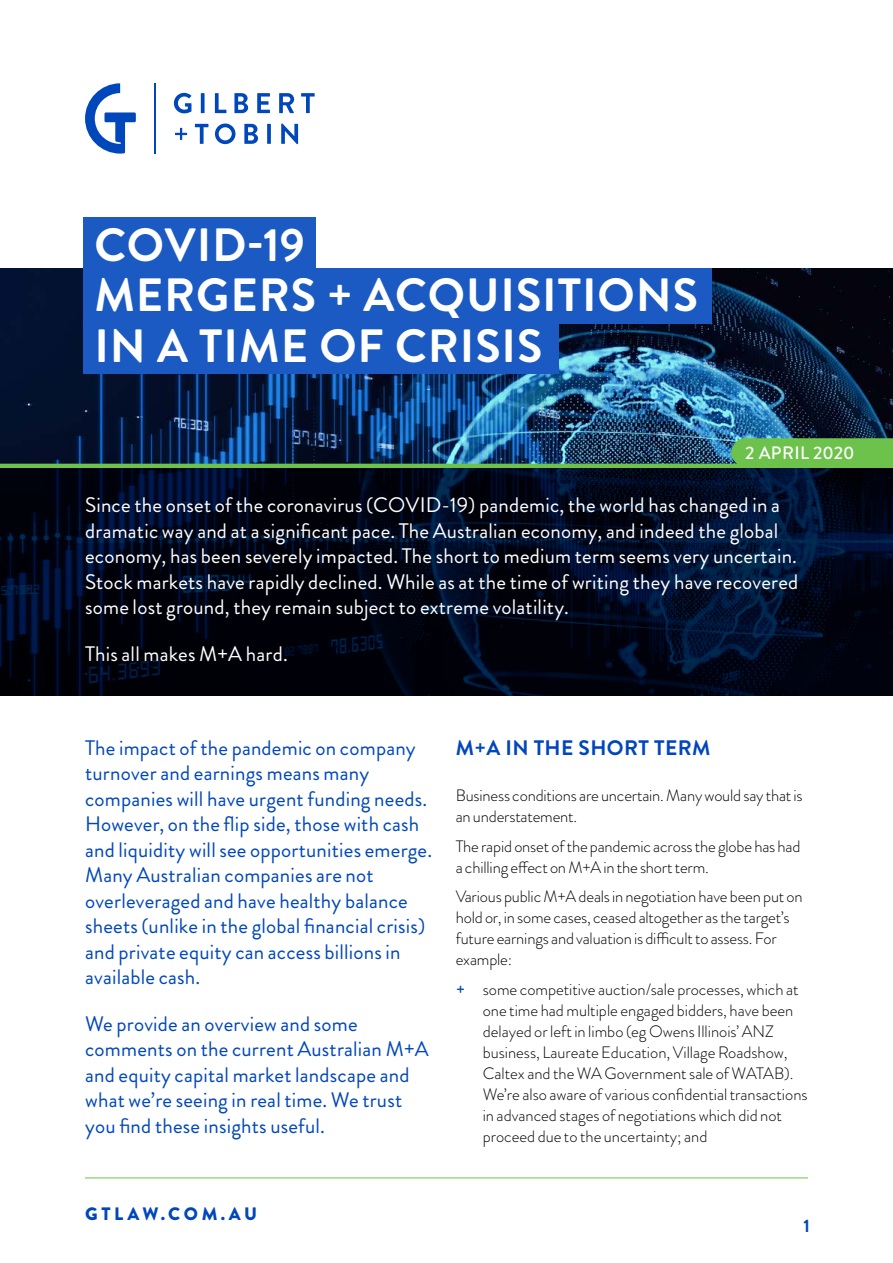
<style>
.page{position:relative;width:893px;height:1263px;background:#fff}
.page>*{position:absolute;margin:0;border:0;box-sizing:border-box;transform-origin:0 0}
.t1{font:700 46.65px/50.2px "Brandon Grotesque";letter-spacing:.02em;color:#fff}
.t2{font:21px/25.5px "Brandon Grotesque";letter-spacing:.01em;color:#0047bb}
.t3{font:21px/25.5px "Brandon Grotesque";letter-spacing:.01em;color:#fff}
.t4{font:700 21px "Brandon Grotesque";letter-spacing:.02em;color:#0047bb}
.t5{font:900 18px "Brandon Grotesque";letter-spacing:.2em;color:#0047bb}
.t6{font:500 18px "Brandon Grotesque";letter-spacing:.02em;color:#fff}
.t7{font:700 18px "Brandon Grotesque";color:#0047bb}
.t8{font:300 16.5px/21px "Brandon Grotesque";letter-spacing:-.005em;color:#000}
.s1{font-weight:500;color:#0047bb}
</style>
<div class="page">
<img style="left:0;top:268px;width:893px;height:170px">
<svg style="left:0;top:468px;width:893px;height:227px;background:#00081a"></svg>
<img style="left:0;top:438px;width:893px;height:30px">
<hr style="left:85px;top:1178px;width:723px;height:1px;background:#6cc24a">
<div style="left:83px;top:217px;width:233px;height:56px;background:#1a5ac2"></div>
<div style="left:83px;top:268px;width:628px;height:55px;background:#1a5ac2"></div>
<div style="left:83px;top:318px;width:475px;height:56px;background:#1a5ac2"></div>
<svg style="left:174px;top:93px;width:17px;height:20px"></svg>
<svg style="left:201px;top:93px;width:4px;height:20px"></svg>
<svg style="left:215px;top:93px;width:11px;height:20px"></svg>
<svg style="left:234px;top:93px;width:14px;height:20px"></svg>
<svg style="left:257px;top:93px;width:13px;height:20px"></svg>
<svg style="left:279px;top:93px;width:15px;height:20px"></svg>
<svg style="left:301px;top:93px;width:14px;height:20px"></svg>
<svg style="left:175px;top:128px;width:12px;height:12px"></svg>
<svg style="left:195px;top:124px;width:13px;height:20px"></svg>
<svg style="left:215px;top:124px;width:20px;height:20px"></svg>
<svg style="left:244px;top:124px;width:14px;height:20px"></svg>
<svg style="left:267px;top:124px;width:4px;height:20px"></svg>
<svg style="left:281px;top:124px;width:17px;height:20px"></svg>
<svg style="left:85px;top:83px;width:51px;height:71px"></svg>
<hr style="left:155px;top:83px;width:1px;height:71px;background:#0047bb">
<h1 class="t1" style="left:94px;top:220px;width:605px">COVID-19<br>MERGERS + ACQUISITIONS<br>IN A TIME OF CRISIS</h1>
<p class="t6" style="left:745px;top:440px;width:111px">2 APRIL 2020</p>
<p class="t3" style="left:85px;top:493px;width:715px">Since the onset of the coronavirus (COVID-19) pandemic, the world has changed in a dramatic way and at a significant pace. The Australian economy, and indeed the global economy, has been severely impacted. The short to medium term seems very uncertain.<br>Stock markets have rapidly declined. While as at the time of writing they have recovered some lost ground, they remain subject to extreme volatility.</p>
<p class="t3" style="left:85px;top:641px;width:204px">This all makes M+A hard.</p>
<p class="t2" style="left:85px;top:735px;width:348px">The impact of the pandemic on company turnover and earnings means many companies will have urgent funding needs.<br>However, on the flip side, those with cash and liquidity will see opportunities emerge.<br>Many Australian companies are not overleveraged and have healthy balance sheets (unlike in the global financial crisis) and private equity can access billions in available cash.</p>
<p class="t2" style="left:85px;top:1011px;width:345px">We provide an overview and some comments on the current Australian M+A and equity capital market landscape and what we’re seeing in real time. We trust you find these insights useful.</p>
<p class="t5" style="left:85px;top:1201px;width:173px">GTLAW.COM.AU</p>
<p class="t4" style="left:456px;top:733px;width:256px">M+A IN THE SHORT TERM</p>
<p class="t8" style="left:456px;top:785px;width:348px">Business conditions are uncertain. Many would say that is an understatement.</p>
<p class="t8" style="left:456px;top:835px;width:346px">The rapid onset of the pandemic across the globe has had a chilling effect on M+A in the short term.</p>
<p class="t8" style="left:456px;top:886px;width:348px">Various public M+A deals in negotiation have been put on hold or, in some cases, ceased altogether as the target’s future earnings and valuation is difficult to assess. For example:</p>
<p class="t8" style="left:483px;top:978px;width:326px;text-indent:-27px"><span class="s1">+</span> some competitive auction/sale processes, which at one time had multiple engaged bidders, have been delayed or left in limbo (eg Owens Illinois’ ANZ business, Laureate Education, Village Roadshow, Caltex and the WA Government sale of WATAB).<br>We’re also aware of various confidential transactions in advanced stages of negotiations which did not proceed due to the uncertainty; and</p>
<p class="t7" style="left:803px;top:1213px;width:8px">1</p>
</div>
